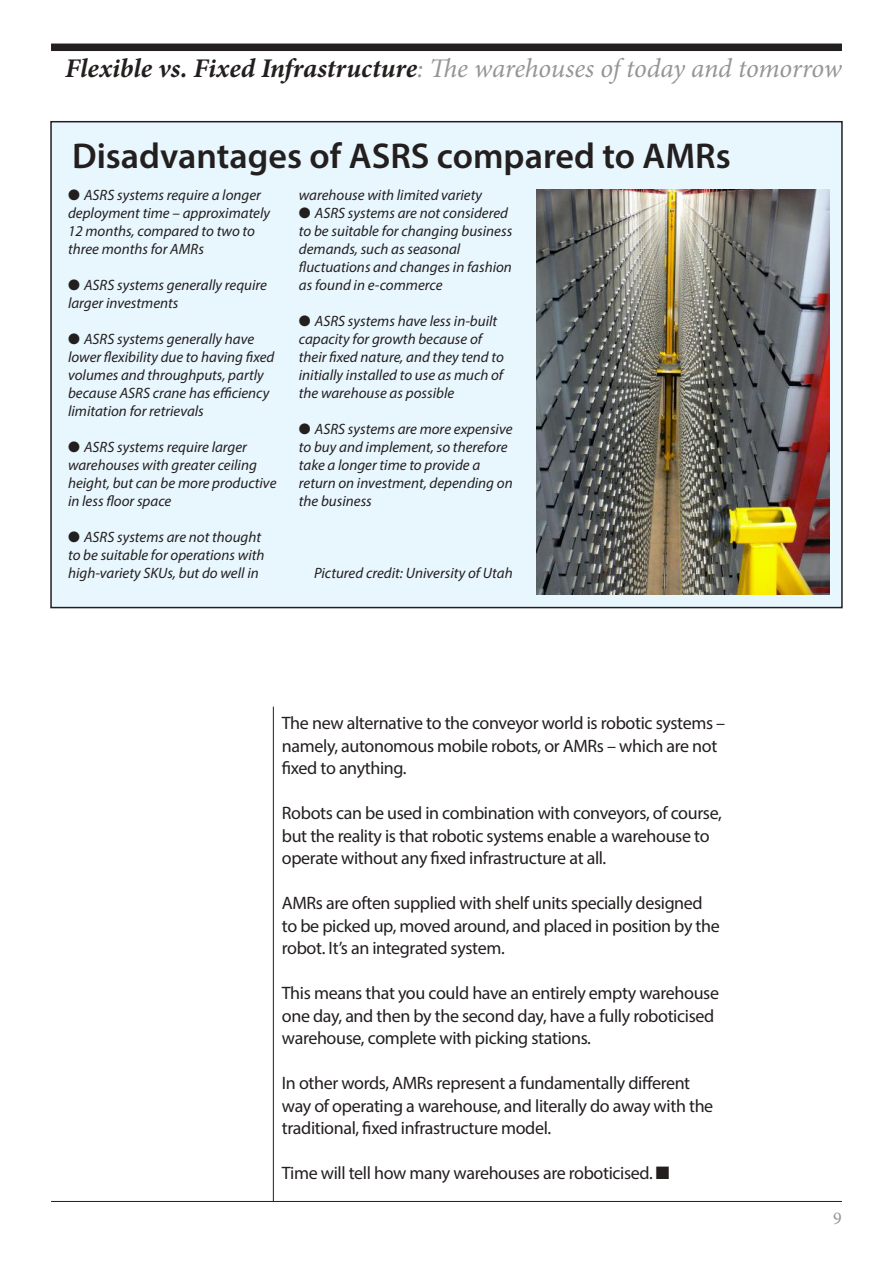
<style>
.page{position:relative;width:893px;height:1263px;background:#fff}
.page>*{position:absolute;margin:0;border:0;box-sizing:border-box;transform-origin:0 0}
.t1{font:600 36px "Myriad Pro";color:#241f1f}
.t2{font:italic 27px "Minion Pro";letter-spacing:-.01em;color:#969698}
.t3{font:18px/22.5px "Myriad Pro";letter-spacing:-.02em;color:#241f1f}
.t4{font:18px "Minion Pro";color:#969698}
.t5{font:italic 15px/18px "Myriad Pro";color:#241f1f}
.s1{font-weight:700;color:#241f1f}
</style>
<div class="page">
<div style="left:51px;top:44px;width:791px;height:7px;background:#241f1f"></div>
<hr style="left:51px;top:1201px;width:791px;height:1px;background:#241f1f">
<hr style="left:273px;top:707px;width:1px;height:495px;background:#241f1f">
<div style="left:51px;top:122px;width:791px;height:486px;background:#e8f6fe"></div>
<img style="left:537px;top:189px;width:292px;height:405px">
<h2 class="t2" style="left:65px;top:49px;width:778px"><span class="s1">Flexible vs. Fixed Infrastructure</span>: The warehouses of today and tomorrow</h2>
<h1 class="t1" style="left:72px;top:133px;width:660px">Disadvantages of ASRS compared to AMRs</h1>
<p class="t5" style="left:299px;top:186px;width:185px">warehouse with limited variety</p>
<p class="t5" style="left:299px;top:204px;width:215px">● ASRS systems are not considered to be suitable for changing business demands, such as seasonal fluctuations and changes in fashion as found in e-commerce</p>
<p class="t5" style="left:299px;top:312px;width:207px">● ASRS systems have less in-built capacity for growth because of their fixed nature, and they tend to initially installed to use as much of the warehouse as possible</p>
<p class="t5" style="left:299px;top:420px;width:215px">● ASRS systems are more expensive to buy and implement, so therefore take a longer time to provide a return on investment, depending on the business</p>
<p class="t5" style="left:68px;top:186px;width:204px">● ASRS systems require a longer deployment time – approximately<br>12 months, compared to two to three months for AMRs</p>
<p class="t5" style="left:68px;top:276px;width:200px">● ASRS systems generally require larger investments</p>
<p class="t5" style="left:68px;top:330px;width:208px">● ASRS systems generally have lower flexibility due to having fixed volumes and throughputs, partly because ASRS crane has efficiency limitation for retrievals</p>
<p class="t5" style="left:68px;top:438px;width:210px">● ASRS systems require larger warehouses with greater ceiling height, but can be more productive in less floor space</p>
<p class="t5" style="left:68px;top:528px;width:198px">● ASRS systems are not thought to be suitable for operations with high-variety SKUs, but do well in</p>
<p class="t5" style="left:314px;top:564px;width:200px">Pictured credit: University of Utah</p>
<p class="t3" style="left:282px;top:711px;width:445px">The new alternative to the conveyor world is robotic systems – namely, autonomous mobile robots, or AMRs – which are not fixed to anything.</p>
<p class="t3" style="left:282px;top:801px;width:441px">Robots can be used in combination with conveyors, of course, but the reality is that robotic systems enable a warehouse to operate without any fixed infrastructure at all.</p>
<p class="t3" style="left:282px;top:891px;width:439px">AMRs are often supplied with shelf units specially designed to be picked up, moved around, and placed in position by the robot. It’s an integrated system.</p>
<p class="t3" style="left:282px;top:981px;width:439px">This means that you could have an entirely empty warehouse one day, and then by the second day, have a fully roboticised warehouse, complete with picking stations.</p>
<p class="t3" style="left:282px;top:1071px;width:433px">In other words, AMRs represent a fundamentally different way of operating a warehouse, and literally do away with the traditional, fixed infrastructure model.</p>
<p class="t3" style="left:282px;top:1161px;width:389px">Time will tell how many warehouses are roboticised. ■</p>
<p class="t4" style="left:833px;top:1206px;width:10px">9</p>
</div>
